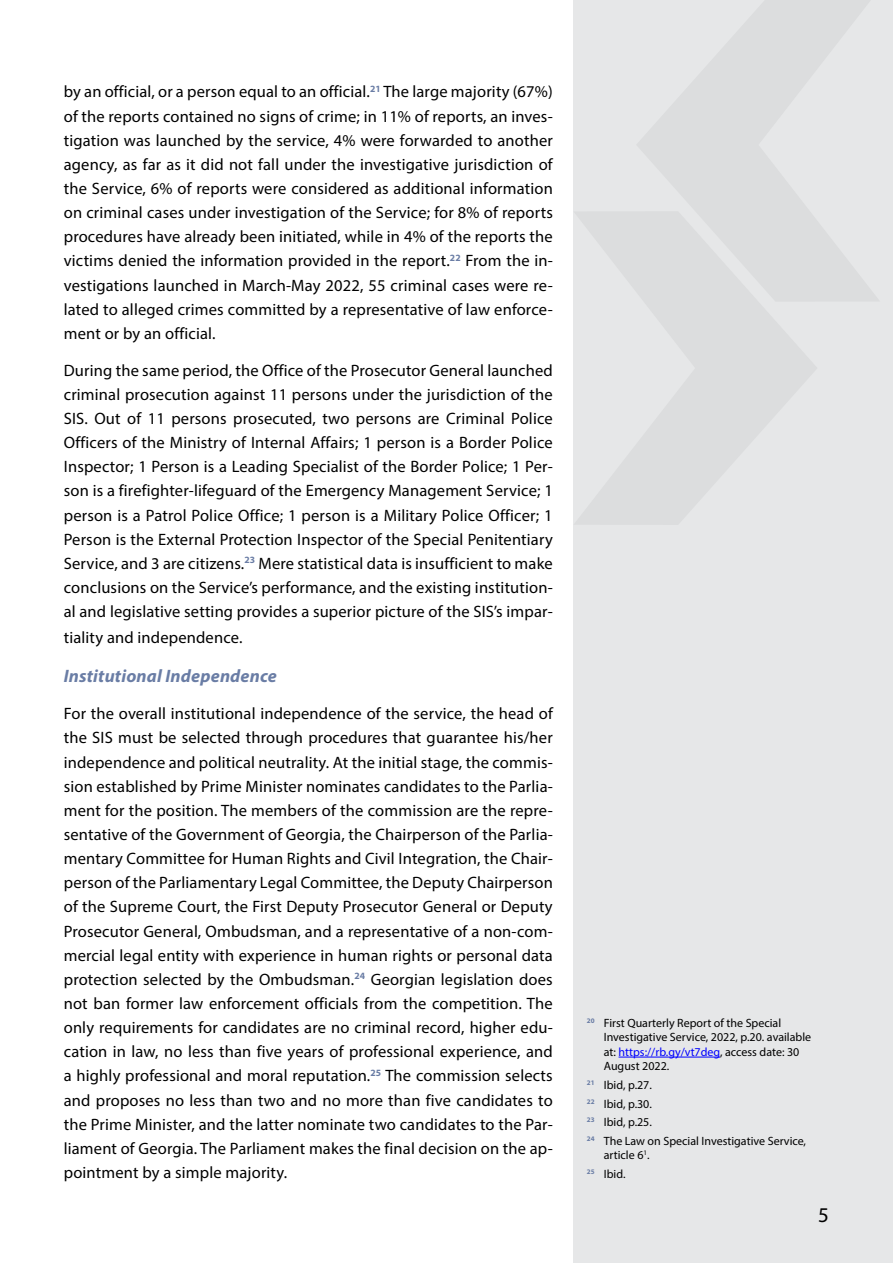
<style>
.page{position:relative;width:893px;height:1263px;background:#fff}
.page>*{position:absolute;margin:0;border:0;box-sizing:border-box;transform-origin:0 0}
.t1{font:21px "Myriad Pro";color:#000}
.t2{font:italic 700 18px "Myriad Pro";letter-spacing:.01em;color:#6a7da5}
.t3{font:16.5px/24.2px "Myriad Pro";letter-spacing:.01em;color:#000;text-align:justify}
.t4{font:12px/18.6px "Myriad Pro";color:#000}
.s1{color:#00f}
</style>
<div class="page">
<div style="left:573px;top:0;width:320px;height:1263px;background:#e6e7e8"></div>
<hr style="left:0;top:0;width:1px;height:1263px;background:#e6e7e8">
<hr style="left:619px;top:1057px;width:101px;height:1px;background:#00f">
<p class="t3" style="left:64px;top:80px;width:491px">by an official, or a person equal to an official.<sup>21</sup> The large majority (67%) of the reports contained no signs of crime; in 11% of reports, an inves&shy;tigation was launched by the service, 4% were forwarded to another agency, as far as it did not fall under the investigative jurisdiction of the Service, 6% of reports were considered as additional information on criminal cases under investigation of the Service; for 8% of reports procedures have already been initiated, while in 4% of the reports the victims denied the information provided in the report.<sup>22</sup> From the in&shy;vestigations launched in March-May 2022, 55 criminal cases were re&shy;lated to alleged crimes committed by a representative of law enforce&shy;ment or by an official.</p>
<p class="t3" style="left:64px;top:358px;width:491px">During the same period, the Office of the Prosecutor General launched criminal prosecution against 11 persons under the jurisdiction of the SIS. Out of 11 persons prosecuted, two persons are Criminal Police Officers of the Ministry of Internal Affairs; 1 person is a Border Police Inspector; 1 Person is a Leading Specialist of the Border Police; 1 Per&shy;son is a firefighter-lifeguard of the Emergency Management Service; 1 person is a Patrol Police Office; 1 person is a Military Police Officer; 1<br>Person is the External Protection Inspector of the Special Penitentiary Service, and 3 are citizens.<sup>23</sup> Mere statistical data is insufficient to make conclusions on the Service’s performance, and the existing institution&shy;al and legislative setting provides a superior picture of the SIS’s impar-</p>
<p class="t3" style="left:64px;top:625px;width:180px">tiality and independence.</p>
<p class="t2" style="left:64px;top:665px;width:215px">Institutional Independence</p>
<p class="t3" style="left:64px;top:701px;width:491px">For the overall institutional independence of the service, the head of the SIS must be selected through procedures that guarantee his/her independence and political neutrality. At the initial stage, the commis&shy;sion established by Prime Minister nominates candidates to the Parlia&shy;ment for the position. The members of the commission are the repre&shy;sentative of the Government of Georgia, the Chairperson of the Parlia&shy;mentary Committee for Human Rights and Civil Integration, the Chair&shy;person of the Parliamentary Legal Committee, the Deputy Chairperson of the Supreme Court, the First Deputy Prosecutor General or Deputy Prosecutor General, Ombudsman, and a representative of a non-com&shy;mercial legal entity with experience in human rights or personal data protection selected by the Ombudsman.<sup>24</sup> Georgian legislation does not ban former law enforcement officials from the competition. The only requirements for candidates are no criminal record, higher edu&shy;cation in law, no less than five years of professional experience, and a highly professional and moral reputation.<sup>25</sup> The commission selects and proposes no less than two and no more than five candidates to the Prime Minister, and the latter nominate two candidates to the Par&shy;liament of Georgia. The Parliament makes the final decision on the ap&shy;pointment by a simple majority.</p>
<p class="t4" style="left:604px;top:1016px;width:209px;line-height:14.4px;text-indent:-17px"><sup>20</sup> First Quarterly Report of the Special Investigative Service, 2022, p.20. available at: <span class="s1">https://rb.gy/vt7deg</span>, access date: 30<br>August 2022.</p>
<p class="t4" style="left:587px;top:1075px;width:221px"><sup>21</sup> Ibid, p.27.<br><sup>22</sup> Ibid, p.30.<br><sup>23</sup> Ibid, p.25.<br><sup>24</sup> The Law on Special Investigative Service,</p>
<p class="t4" style="left:587px;top:1146px;width:64px;text-indent:17px">article 6<sup>1</sup>.<br><sup>25</sup> Ibid.</p>
<p class="t1" style="left:818px;top:1202px;width:12px">5</p>
</div>
